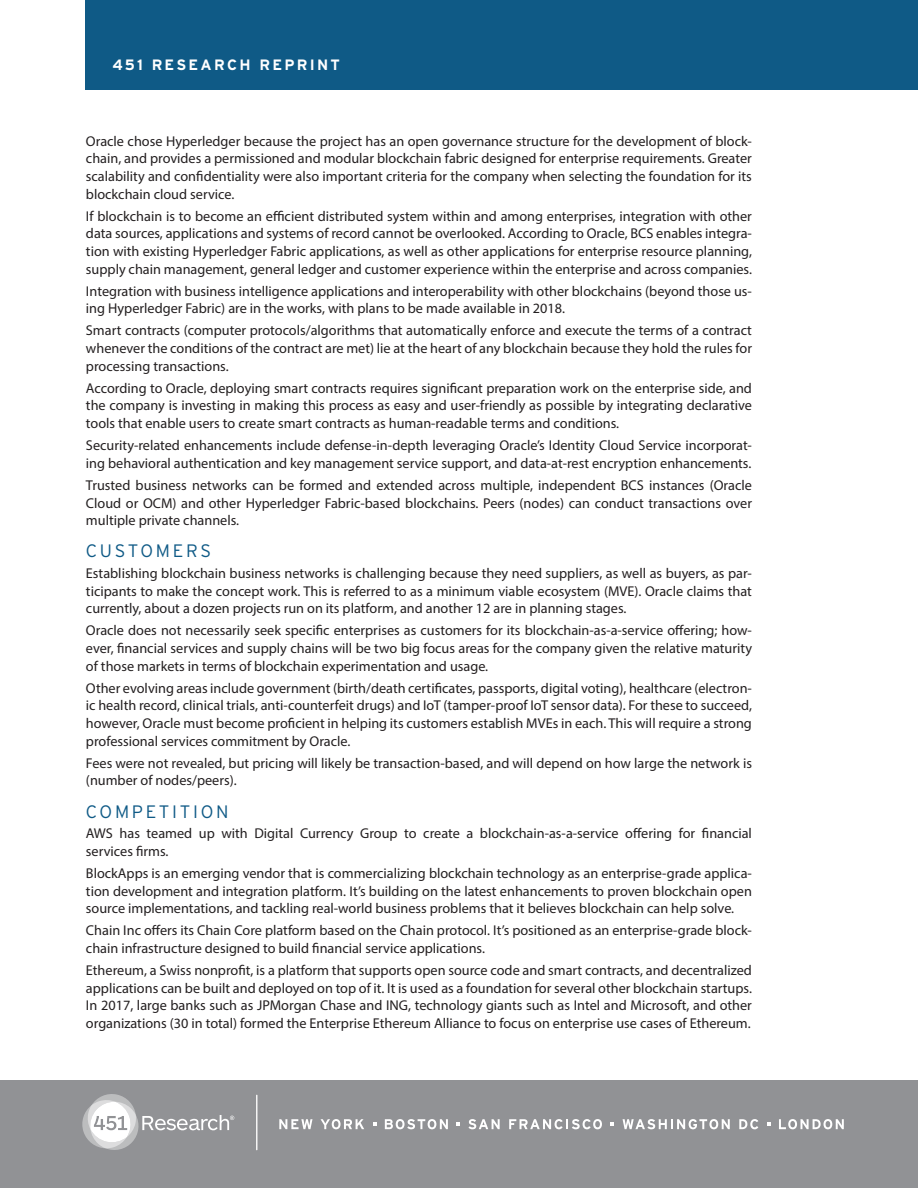
<style>
.page{position:relative;width:918px;height:1188px;background:#fff}
.page>*{position:absolute;margin:0;border:0;box-sizing:border-box;transform-origin:0 0}
.Hed_30_Shorter{font:300 18px "Interstate";letter-spacing:.15em;color:#0f5a86}
.Header{font:700 15px "Interstate";letter-spacing:.15em;color:#fff}
.Myriad_Body{font:14.25px/17.7px "Myriad Pro";color:#231f20;text-align:justify}
</style>
<div class="page">
<div style="left:0;top:1080px;width:918px;height:108px;background:#919295"></div>
<hr style="left:256px;top:1095px;width:1px;height:55px;background:#fff">
<svg style="left:82px;top:1094px;width:152px;height:56px"></svg>
<svg style="left:279px;top:1119px;width:34px;height:10px"></svg>
<svg style="left:321px;top:1119px;width:43px;height:10px"></svg>
<svg style="left:385px;top:1119px;width:63px;height:10px"></svg>
<svg style="left:468px;top:1119px;width:32px;height:10px"></svg>
<svg style="left:509px;top:1119px;width:93px;height:10px"></svg>
<svg style="left:623px;top:1119px;width:107px;height:10px"></svg>
<svg style="left:739px;top:1119px;width:19px;height:10px"></svg>
<svg style="left:779px;top:1119px;width:65px;height:10px"></svg>
<svg style="left:373px;top:1122px;width:3px;height:4px"></svg>
<svg style="left:456px;top:1122px;width:4px;height:4px"></svg>
<svg style="left:611px;top:1122px;width:3px;height:4px"></svg>
<svg style="left:767px;top:1122px;width:3px;height:4px"></svg>
<div style="left:86px;top:0;width:832px;height:90px;background:#0f5a86"></div>
<p class="Header" style="left:112px;top:55px;width:229px">451 RESEARCH REPRINT</p>
<p class="Myriad_Body" style="left:86px;top:132px;width:668px">Oracle chose Hyperledger because the project has an open governance structure for the development of block&shy;chain, and provides a permissioned and modular blockchain fabric designed for enterprise requirements. Greater scalability and confidentiality were also important criteria for the company when selecting the foundation for its blockchain cloud service.</p>
<p class="Myriad_Body" style="left:86px;top:207px;width:668px">If blockchain is to become an efficient distributed system within and among enterprises, integration with other data sources, applications and systems of record cannot be overlooked. According to Oracle, BCS enables integra&shy;tion with existing Hyperledger Fabric applications, as well as other applications for enterprise resource planning, supply chain management, general ledger and customer experience within the enterprise and across companies.</p>
<p class="Myriad_Body" style="left:86px;top:282px;width:668px">Integration with business intelligence applications and interoperability with other blockchains (beyond those us&shy;ing Hyperledger Fabric) are in the works, with plans to be made available in 2018.</p>
<p class="Myriad_Body" style="left:86px;top:322px;width:668px">Smart contracts (computer protocols/algorithms that automatically enforce and execute the terms of a contract whenever the conditions of the contract are met) lie at the heart of any blockchain because they hold the rules for processing transactions.</p>
<p class="Myriad_Body" style="left:86px;top:379px;width:668px">According to Oracle, deploying smart contracts requires significant preparation work on the enterprise side, and the company is investing in making this process as easy and user-friendly as possible by integrating declarative tools that enable users to create smart contracts as human-readable terms and conditions.</p>
<p class="Myriad_Body" style="left:86px;top:436px;width:668px">Security-related enhancements include defense-in-depth leveraging Oracle’s Identity Cloud Service incorporat&shy;ing behavioral authentication and key management service support, and data-at-rest encryption enhancements.</p>
<p class="Myriad_Body" style="left:86px;top:476px;width:668px">Trusted business networks can be formed and extended across multiple, independent BCS instances (Oracle Cloud or OCM) and other Hyperledger Fabric-based blockchains. Peers (nodes) can conduct transactions over multiple private channels.</p>
<p class="Hed_30_Shorter" style="left:86px;top:540px;width:127px">CUSTOMERS</p>
<p class="Myriad_Body" style="left:86px;top:564px;width:668px">Establishing blockchain business networks is challenging because they need suppliers, as well as buyers, as par&shy;ticipants to make the concept work. This is referred to as a minimum viable ecosystem (MVE). Oracle claims that currently, about a dozen projects run on its platform, and another 12 are in planning stages.</p>
<p class="Myriad_Body" style="left:86px;top:622px;width:668px">Oracle does not necessarily seek specific enterprises as customers for its blockchain-as-a-service offering; how&shy;ever, financial services and supply chains will be two big focus areas for the company given the relative maturity of those markets in terms of blockchain experimentation and usage.</p>
<p class="Myriad_Body" style="left:86px;top:679px;width:668px">Other evolving areas include government (birth/death certificates, passports, digital voting), healthcare (electron&shy;ic health record, clinical trials, anti-counterfeit drugs) and IoT (tamper-proof IoT sensor data). For these to succeed, however, Oracle must become proficient in helping its customers establish MVEs in each. This will require a strong professional services commitment by Oracle.</p>
<p class="Myriad_Body" style="left:86px;top:754px;width:668px">Fees were not revealed, but pricing will likely be transaction-based, and will depend on how large the network is (number of nodes/peers).</p>
<p class="Hed_30_Shorter" style="left:86px;top:800px;width:144px">COMPETITION</p>
<p class="Myriad_Body" style="left:86px;top:824px;width:668px">AWS has teamed up with Digital Currency Group to create a blockchain-as-a-service offering for financial services firms.</p>
<p class="Myriad_Body" style="left:86px;top:864px;width:668px">BlockApps is an emerging vendor that is commercializing blockchain technology as an enterprise-grade applica&shy;tion development and integration platform. It’s building on the latest enhancements to proven blockchain open source implementations, and tackling real-world business problems that it believes blockchain can help solve.</p>
<p class="Myriad_Body" style="left:86px;top:922px;width:668px">Chain Inc offers its Chain Core platform based on the Chain protocol. It’s positioned as an enterprise-grade block&shy;chain infrastructure designed to build financial service applications.</p>
<p class="Myriad_Body" style="left:86px;top:961px;width:668px">Ethereum, a Swiss nonprofit, is a platform that supports open source code and smart contracts, and decentralized applications can be built and deployed on top of it. It is used as a foundation for several other blockchain startups.<br>In 2017, large banks such as JPMorgan Chase and ING, technology giants such as Intel and Microsoft, and other organizations (30 in total) formed the Enterprise Ethereum Alliance to focus on enterprise use cases of Ethereum.</p>
</div>
